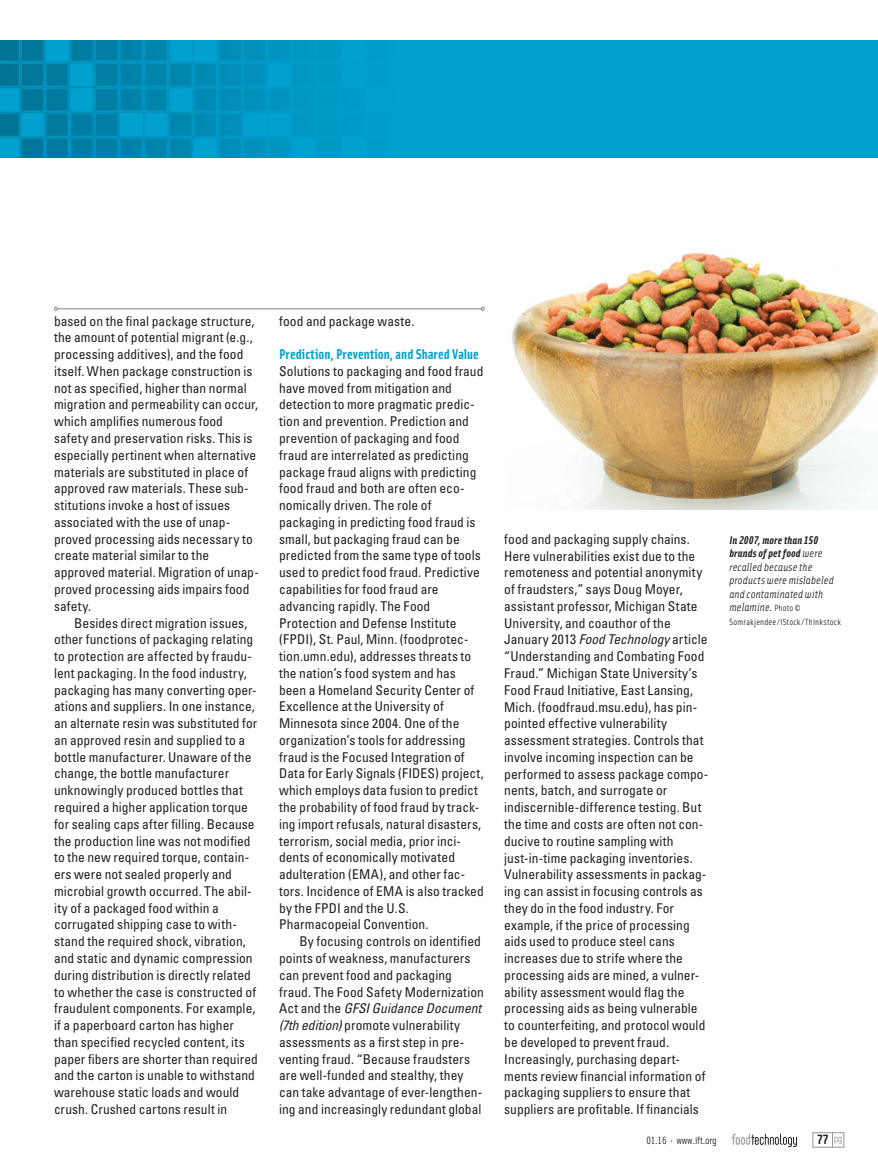
<style>
.page{position:relative;width:878px;height:1175px;background:#fff}
.page>*{position:absolute;margin:0;border:0;box-sizing:border-box;transform-origin:0 0}
.t1{font:14.25px "Solex Bold Lining";letter-spacing:.005em;color:#00a0cf}
.t2{font:condensed 13.5px/16.8px "Univers LT Std";letter-spacing:.005em;color:#231f20}
.t3{font:13.5px "Solex Bold Lining";color:#231f20}
.t4{font:italic 11.25px/13.5px "Solex Regular Lining";letter-spacing:.015em;color:#231f20}
.t5{font:italic 11.25px/13.5px "Solex Bold Lining";letter-spacing:.015em;color:#231f20}
.t6{font:10.5px "Solex Regular Lining";letter-spacing:-.02em;color:#231f20}
.t7{font:9px "Solex Regular Lining";letter-spacing:.025em;color:#231f20}
.s1{font-style:italic}
.s2{font-family:"Solex Regular Lining"}
.s3{font-style:normal;font-size:9px}
.s4{color:#949698}
</style>
<div class="page">
<div style="left:812px;top:1132px;width:32px;height:15px;border:1px solid #949698"></div>
<svg style="left:731px;top:1133px;width:65px;height:14px"></svg>
<svg style="left:0;top:40px;width:878px;height:118px;background:#0099c6"></svg>
<hr style="left:57px;top:308px;width:424px;height:1px;background:#808285">
<svg style="left:54px;top:307px;width:4px;height:4px"></svg>
<img style="left:512px;top:252px;width:366px;height:257px">
<p class="t2" style="left:54px;top:312px;width:206px">based on the final package structure, the amount of potential migrant (e.g., processing additives), and the food itself. When package construction is not as specified, higher than normal migration and permeability can occur, which amplifies numerous food safety and preservation risks. This is especially pertinent when alternative materials are substituted in place of approved raw materials. These sub&shy;stitutions invoke a host of issues associated with the use of unap&shy;proved processing aids necessary to create material similar to the approved material. Migration of unap&shy;proved processing aids impairs food safety.</p>
<p class="t2" style="left:54px;top:614px;width:205px;text-indent:20px">Besides direct migration issues, other functions of packaging relating to protection are affected by fraudu&shy;lent packaging. In the food industry, packaging has many converting oper&shy;ations and suppliers. In one instance, an alternate resin was substituted for an approved resin and supplied to a bottle manufacturer. Unaware of the change, the bottle manufacturer unknowingly produced bottles that required a higher application torque for sealing caps after filling. Because the production line was not modified to the new required torque, contain&shy;ers were not sealed properly and microbial growth occurred. The abil&shy;ity of a packaged food within a corrugated shipping case to with&shy;stand the required shock, vibration, and static and dynamic compression during distribution is directly related to whether the case is constructed of fraudulent components. For example, if a paperboard carton has higher than specified recycled content, its paper fibers are shorter than required and the carton is unable to withstand warehouse static loads and would crush. Crushed cartons result in</p>
<p class="t2" style="left:279px;top:312px;width:137px">food and package waste.</p>
<p class="t1" style="left:279px;top:345px;width:201px">Prediction, Prevention, and Shared Value</p>
<p class="t2" style="left:279px;top:362px;width:206px">Solutions to packaging and food fraud have moved from mitigation and detection to more pragmatic predic&shy;tion and prevention. Prediction and prevention of packaging and food fraud are interrelated as predicting package fraud aligns with predicting food fraud and both are often eco&shy;nomically driven. The role of packaging in predicting food fraud is small, but packaging fraud can be predicted from the same type of tools used to predict food fraud. Predictive capabilities for food fraud are advancing rapidly. The Food Protection and Defense Institute (FPDI), St. Paul, Minn. (foodprotec&shy;tion.umn.edu), addresses threats to the nation’s food system and has been a Homeland Security Center of Excellence at the University of Minnesota since 2004. One of the organization’s tools for addressing fraud is the Focused Integration of Data for Early Signals (FIDES) project, which employs data fusion to predict the probability of food fraud by track&shy;ing import refusals, natural disasters, terrorism, social media, prior inci&shy;dents of economically motivated adulteration (EMA), and other fac&shy;tors. Incidence of EMA is also tracked by the FPDI and the U.S.<br>Pharmacopeial Convention.</p>
<p class="t2" style="left:279px;top:932px;width:206px;text-indent:20px">By focusing controls on identified points of weakness, manufacturers can prevent food and packaging fraud. The Food Safety Modernization Act and the <span class="s1">GFSI Guidance Document (7th edition)</span> promote vulnerability assessments as a first step in pre&shy;venting fraud. “Because fraudsters are well-funded and stealthy, they can take advantage of ever-lengthen&shy;ing and increasingly redundant global</p>
<p class="t2" style="left:504px;top:530px;width:206px">food and packaging supply chains.<br>Here vulnerabilities exist due to the remoteness and potential anonymity of fraudsters,” says Doug Moyer, assistant professor, Michigan State University, and coauthor of the January 2013 <span class="s1">Food Technology</span> article “Understanding and Combating Food Fraud.” Michigan State University’s Food Fraud Initiative, East Lansing, Mich. (foodfraud.msu.edu), has pin&shy;pointed effective vulnerability assessment strategies. Controls that involve incoming inspection can be performed to assess package compo&shy;nents, batch, and surrogate or indiscernible-difference testing. But the time and costs are often not con&shy;ducive to routine sampling with just-in-time packaging inventories.<br>Vulnerability assessments in packag&shy;ing can assist in focusing controls as they do in the food industry. For example, if the price of processing aids used to produce steel cans increases due to strife where the processing aids are mined, a vulner&shy;ability assessment would flag the processing aids as being vulnerable to counterfeiting, and protocol would be developed to prevent fraud.<br>Increasingly, purchasing depart&shy;ments review financial information of packaging suppliers to ensure that suppliers are profitable. If financials</p>
<p class="t5" style="left:729px;top:532px;width:95px">In 2007, more than 150 brands of pet food <span class="s2">were</span></p>
<p class="t4" style="left:729px;top:559px;width:106px">recalled because the products were mislabeled and contaminated with melamine. <span class="s3">Photo ©</span></p>
<p class="t7" style="left:729px;top:616px;width:113px">Somrakjendee/iStock/Thinkstock</p>
<p class="t6" style="left:646px;top:1133px;width:72px">01.16 <span class="s4">•</span> www.ift.org</p>
<p class="t3" style="left:817px;top:1130px;width:27px">77 <sup>pg</sup></p>
</div>
